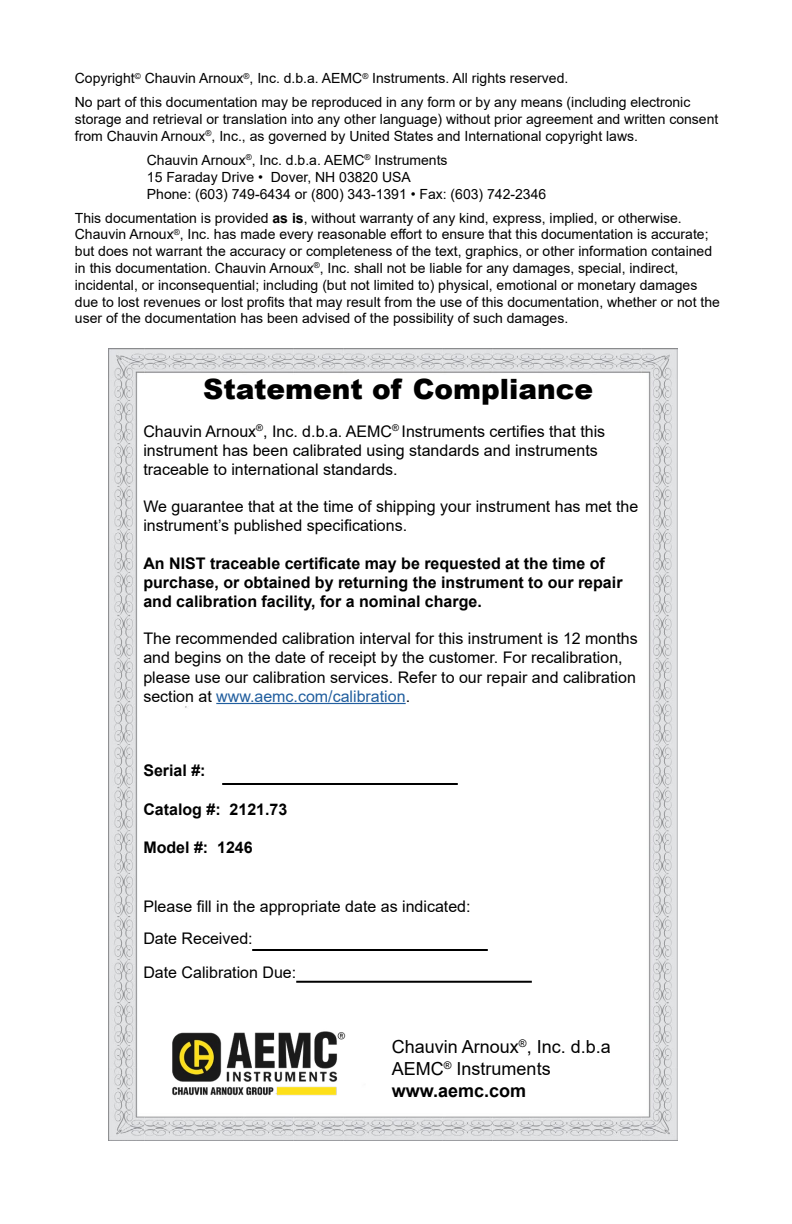
<style>
.page{position:relative;width:792px;height:1224px;background:#fff}
.page>*{position:absolute;margin:0;border:0;box-sizing:border-box;transform-origin:0 0}
.t1{font:900 28px "Arial";color:#000}
.t2{font:18px/21.6px "Arial";color:#000}
.t3{font:16px/19.2px "Arial";color:#000}
.t4{font:700 16px/19.2px "Arial";color:#000}
.t5{font:14px/16.8px "Arial";color:#000}
.s1{font-weight:700}
.s2{color:#215e9e}
</style>
<div class="page">
<img style="left:109px;top:349px;width:569px;height:792px">
<img style="left:163px;top:1024px;width:188px;height:80px">
<hr style="left:216px;top:703px;width:190px;height:1px;background:#215e9e">
<hr style="left:296px;top:981px;width:236px;height:2px;background:#000">
<hr style="left:222px;top:783px;width:236px;height:2px;background:#000">
<hr style="left:252px;top:949px;width:236px;height:2px;background:#000">
<p class="t5" style="left:75px;top:66px;width:617px;line-height:24px">Copyright<sup>©</sup> Chauvin Arnoux<sup>®</sup>, Inc. d.b.a. AEMC<sup>®</sup> Instruments. All rights reserved.<br>No part of this documentation may be reproduced in any form or by any means (including electronic</p>
<p class="t5" style="left:75px;top:111px;width:645px">storage and retrieval or translation into any other language) without prior agreement and written consent from Chauvin Arnoux<sup>®</sup>, Inc., as governed by United States and International copyright laws.</p>
<p class="t5" style="left:147px;top:152px;width:401px">Chauvin Arnoux<sup>®</sup>, Inc. d.b.a. AEMC<sup>®</sup> Instruments<br>15 Faraday Drive • Dover, NH 03820 USA<br>Phone: (603) 749-6434 or (800) 343-1391 • Fax: (603) 742-2346</p>
<p class="t5" style="left:75px;top:209px;width:647px">This documentation is provided <span class="s1">as is</span>, without warranty of any kind, express, implied, or otherwise.<br>Chauvin Arnoux<sup>®</sup>, Inc. has made every reasonable effort to ensure that this documentation is accurate; but does not warrant the accuracy or completeness of the text, graphics, or other information contained in this documentation. Chauvin Arnoux<sup>®</sup>, Inc. shall not be liable for any damages, special, indirect, incidental, or inconsequential; including (but not limited to) physical, emotional or monetary damages due to lost revenues or lost profits that may result from the use of this documentation, whether or not the user of the documentation has been advised of the possibility of such damages.</p>
<h1 class="t1" style="left:203px;top:369px;width:392px">Statement of Compliance</h1>
<p class="t3" style="left:143px;top:421px;width:463px">Chauvin Arnoux<sup>®</sup>, Inc. d.b.a. AEMC<sup>®</sup> Instruments certifies that this instrument has been calibrated using standards and instruments traceable to international standards.</p>
<p class="t3" style="left:143px;top:497px;width:497px">We guarantee that at the time of shipping your instrument has met the instrument’s published specifications.</p>
<p class="t4" style="left:143px;top:554px;width:481px">An NIST traceable certificate may be requested at the time of purchase, or obtained by returning the instrument to our repair and calibration facility, for a nominal charge.</p>
<p class="t3" style="left:143px;top:629px;width:496px">The recommended calibration interval for this instrument is 12 months and begins on the date of receipt by the customer. For recalibration, please use our calibration services. Refer to our repair and calibration section at <span class="s2">www.aemc.com/calibration</span>.</p>
<p class="t4" style="left:143px;top:761px;width:64px">Serial #:</p>
<p class="t4" style="left:143px;top:800px;width:146px">Catalog #: 2121.73</p>
<p class="t4" style="left:143px;top:838px;width:111px">Model #: 1246</p>
<p class="t3" style="left:143px;top:890px;width:329px;line-height:32.8px">Please fill in the appropriate date as indicated:<br>Date Received:<br>Date Calibration Due:</p>
<p class="t2" style="left:392px;top:1036px;width:220px">Chauvin Arnoux<sup>®</sup>, Inc. d.b.a<br>AEMC<sup>®</sup> Instruments <span class="s1">www.aemc.com</span></p>
</div>
